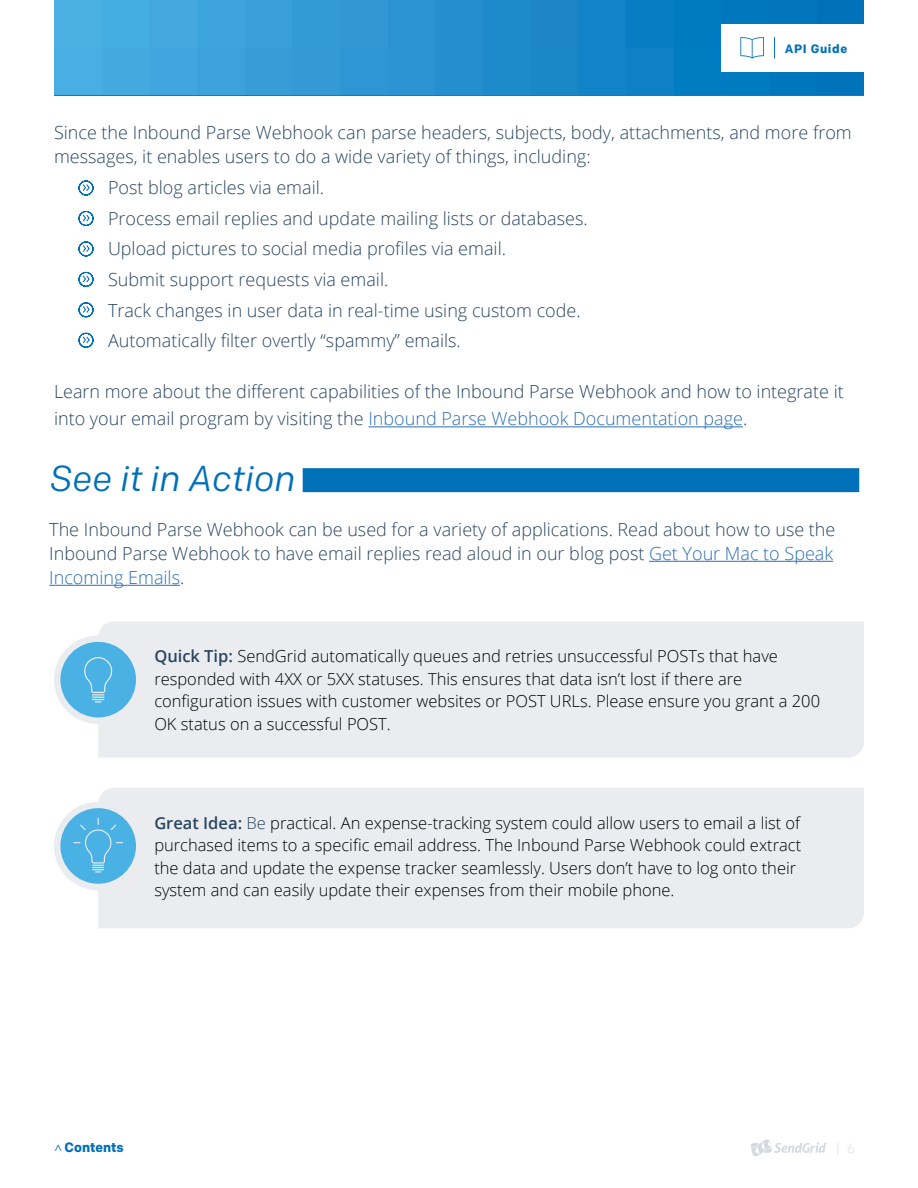
<style>
.page{position:relative;width:918px;height:1188px;background:#fff}
.page>*{position:absolute;margin:0;border:0;box-sizing:border-box;transform-origin:0 0}
.t1{font:italic 36px "Colfax";color:#0070b9}
.t2{font:300 18px/30.8px "Open Sans";color:#294661}
.t3{font:300 16.5px/22.5px "Open Sans";color:#000}
.t4{font:700 13.5px "Colfax";color:#0070b9}
.t5{font:300 13.5px "Colfax";color:#d4dadf}
.t6{font:13.5px "Colfax";color:#0070b9}
.t7{font:700 12.15px "Colfax";letter-spacing:.05em;color:#0070b9}
.s1{color:#2d6fb7}
.s2{font-weight:600;color:#294661}
.s3{color:#294661}
</style>
<div class="page">
<div style="left:816px;top:48px;width:48px;height:47px;background:#0073bb"></div>
<div style="left:816px;top:0;width:48px;height:48px;background:#0070b9"></div>
<div style="left:769px;top:48px;width:47px;height:47px;background:#0076bd"></div>
<div style="left:769px;top:0;width:47px;height:48px;background:#0074bc"></div>
<div style="left:721px;top:48px;width:48px;height:47px;background:#007ac0"></div>
<div style="left:721px;top:0;width:48px;height:48px;background:#0077be"></div>
<div style="left:673px;top:48px;width:48px;height:47px;background:#007dc2"></div>
<div style="left:673px;top:0;width:48px;height:48px;background:#007bc1"></div>
<div style="left:626px;top:48px;width:47px;height:47px;background:#1080c4"></div>
<div style="left:626px;top:0;width:47px;height:48px;background:#077ec3"></div>
<div style="left:578px;top:48px;width:48px;height:47px;background:#1283c6"></div>
<div style="left:578px;top:0;width:48px;height:48px;background:#1283c6"></div>
<div style="left:530px;top:48px;width:48px;height:47px;background:#1a87c9"></div>
<div style="left:530px;top:0;width:48px;height:48px;background:#1e86c8"></div>
<div style="left:483px;top:48px;width:47px;height:47px;background:#1c8acb"></div>
<div style="left:483px;top:0;width:47px;height:48px;background:#1c8acb"></div>
<div style="left:435px;top:48px;width:48px;height:47px;background:#258ece"></div>
<div style="left:435px;top:0;width:48px;height:48px;background:#258ece"></div>
<div style="left:388px;top:48px;width:47px;height:47px;background:#2b93d1"></div>
<div style="left:388px;top:0;width:47px;height:48px;background:#2b93d1"></div>
<div style="left:340px;top:48px;width:48px;height:47px;background:#2d96d3"></div>
<div style="left:340px;top:0;width:48px;height:48px;background:#3297d3"></div>
<div style="left:292px;top:48px;width:48px;height:47px;background:#349ad5"></div>
<div style="left:292px;top:0;width:48px;height:48px;background:#329bd6"></div>
<div style="left:245px;top:48px;width:47px;height:47px;background:#369dd7"></div>
<div style="left:245px;top:0;width:47px;height:48px;background:#399fd9"></div>
<div style="left:197px;top:48px;width:48px;height:47px;background:#3ba2db"></div>
<div style="left:197px;top:0;width:48px;height:48px;background:#3ea4dc"></div>
<div style="left:149px;top:48px;width:48px;height:47px;background:#41a6dd"></div>
<div style="left:149px;top:0;width:48px;height:48px;background:#44a8df"></div>
<div style="left:102px;top:48px;width:47px;height:47px;background:#43aae0"></div>
<div style="left:102px;top:0;width:47px;height:48px;background:#44ade2"></div>
<div style="left:54px;top:48px;width:48px;height:47px;background:#47afe3"></div>
<div style="left:54px;top:0;width:48px;height:48px;background:#4ab1e4"></div>
<div style="left:721px;top:24px;width:145px;height:48px;background:#fff"></div>
<svg style="left:740px;top:37px;width:24px;height:21px"></svg>
<svg style="left:774px;top:37px;width:1px;height:21px"></svg>
<svg style="left:751px;top:1140px;width:77px;height:16px"></svg>
<hr style="left:649px;top:561px;width:184px;height:1px;background:#2d6fb7">
<hr style="left:49px;top:585px;width:131px;height:1px;background:#2d6fb7">
<hr style="left:368px;top:426px;width:375px;height:1px;background:#2d6fb7">
<svg style="left:78px;top:180px;width:16px;height:16px"></svg>
<svg style="left:78px;top:211px;width:16px;height:15px"></svg>
<svg style="left:78px;top:241px;width:16px;height:16px"></svg>
<svg style="left:78px;top:271px;width:16px;height:16px"></svg>
<svg style="left:78px;top:302px;width:16px;height:16px"></svg>
<svg style="left:78px;top:332px;width:16px;height:16px"></svg>
<div style="left:303px;top:468px;width:556px;height:24px;background:#0070b9"></div>
<div style="left:98px;top:621px;width:766px;height:137px;background:#eaecef"></div>
<div style="left:98px;top:788px;width:766px;height:140px;background:#eaecef"></div>
<div style="left:54px;top:636px;width:88px;height:88px;background:#eaecef;border-radius:50%"></div>
<div style="left:54px;top:802px;width:88px;height:88px;background:#eaecef;border-radius:50%"></div>
<div style="left:60px;top:642px;width:76px;height:75px;background:#4ab1e4;border-radius:50%"></div>
<div style="left:60px;top:808px;width:76px;height:76px;background:#4ab1e4;border-radius:50%"></div>
<svg style="left:84px;top:657px;width:29px;height:46px"></svg>
<svg style="left:73px;top:817px;width:51px;height:56px"></svg>
<p class="t7" style="left:785px;top:41px;width:64px">API Guide</p>
<p class="t2" style="left:54px;top:120px;width:799px;line-height:24px">Since the Inbound Parse Webhook can parse headers, subjects, body, attachments, and more from messages, it enables users to do a wide variety of things, including:</p>
<p class="t2" style="left:108px;top:171px;width:481px">Post blog articles via email.<br>Process email replies and update mailing lists or databases.<br>Upload pictures to social media profiles via email.<br>Submit support requests via email.<br>Track changes in user data in real-time using custom code.<br>Automatically filter overtly “spammy” emails.</p>
<p class="t2" style="left:54px;top:378px;width:791px;line-height:27px">Learn more about the different capabilities of the Inbound Parse Webhook and how to integrate it into your email program by visiting the <span class="s1">Inbound Parse Webhook Documentation page</span>.</p>
<h1 class="t1" style="left:49px;top:457px;width:248px">See it in Action</h1>
<p class="t2" style="left:49px;top:517px;width:788px;line-height:24px">The Inbound Parse Webhook can be used for a variety of applications. Read about how to use the<br>Inbound Parse Webhook to have email replies read aloud in our blog post <span class="s1">Get Your Mac to Speak<br>Incoming Emails</span>.</p>
<p class="t3" style="left:154px;top:645px;width:667px"><span class="s2">Quick Tip:</span> SendGrid automatically queues and retries unsuccessful POSTs that have responded with 4XX or 5XX statuses. This ensures that data isn’t lost if there are configuration issues with customer websites or POST URLs. Please ensure you grant a 200<br>OK status on a successful POST.</p>
<p class="t3" style="left:154px;top:811px;width:648px"><span class="s2">Great Idea:</span> <span class="s3">Be</span> practical. An expense-tracking system could allow users to email a list of purchased items to a specific email address. The Inbound Parse Webhook could extract the data and update the expense tracker seamlessly. Users don’t have to log onto their system and can easily update their expenses from their mobile phone.</p>
<p class="t6" style="left:50px;top:1152px;width:9px;rotate:-90deg">&gt;</p>
<p class="t4" style="left:65px;top:1139px;width:61px">Contents</p>
<p class="t5" style="left:836px;top:1140px;width:21px">| 6</p>
</div>
